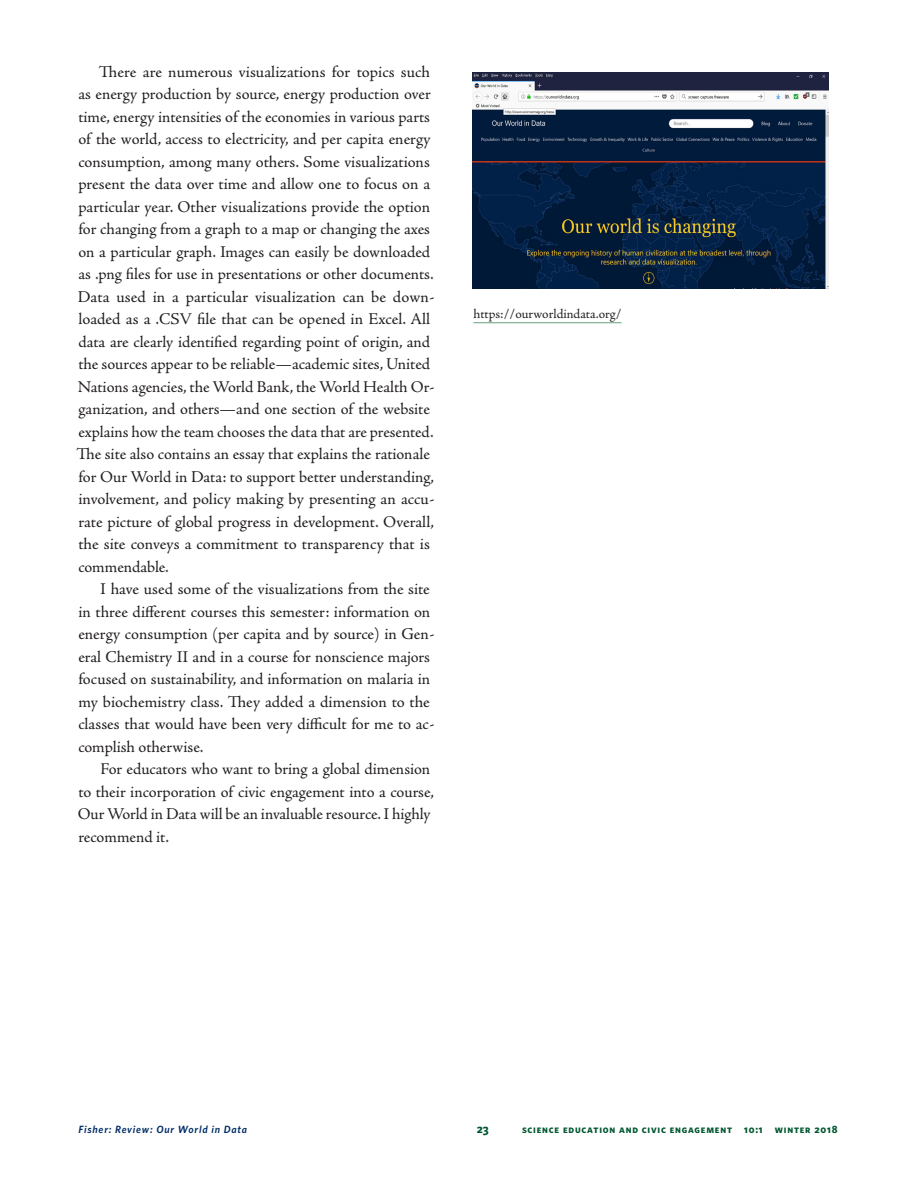
<style>
.page{position:relative;width:918px;height:1188px;background:#fff}
.page>*{position:absolute;margin:0;border:0;box-sizing:border-box;transform-origin:0 0}
.text{font:16.5px/22.5px "Adobe Jenson Pro";color:#231f20}
.references{font:13.5px "Adobe Jenson Pro";color:#231f20}
.t1{font:700 12.15px "Whitney";color:#005730}
.t2{font:700 10.5px "Whitney";letter-spacing:.075em;color:#005730}
.t3{font:italic 600 10.5px "Whitney";letter-spacing:.075em;color:#002d66}
</style>
<div class="page">
<img style="left:472px;top:72px;width:356px;height:216px">
<hr style="left:473px;top:322px;width:149px;height:1px;background:#66a17d">
<p class="text" style="left:76px;top:60px;width:360px;text-indent:22px">There are numerous visualizations for topics such as energy production by source, energy production over time, energy intensities of the economies in various parts of the world, access to electricity, and per capita energy consumption, among many others. Some visualizations present the data over time and allow one to focus on a particular year. Other visualizations provide the option for changing from a graph to a map or changing the axes on a particular graph. Images can easily be downloaded as .png files for use in presentations or other documents.<br>Data used in a particular visualization can be down&shy;loaded as a .CSV file that can be opened in Excel. All data are clearly identified regarding point of origin, and the sources appear to be reliable—academic sites, United Nations agencies, the World Bank, the World Health Or&shy;ganization, and others—and one section of the website explains how the team chooses the data that are presented.<br>The site also contains an essay that explains the rationale for Our World in Data: to support better understanding, involvement, and policy making by presenting an accu&shy;rate picture of global progress in development. Overall, the site conveys a commitment to transparency that is commendable.</p>
<p class="text" style="left:78px;top:578px;width:358px;text-indent:22px">I have used some of the visualizations from the site in three different courses this semester: information on energy consumption (per capita and by source) in Gen&shy;eral Chemistry II and in a course for nonscience majors focused on sustainability, and information on malaria in my biochemistry class. They added a dimension to the classes that would have been very difficult for me to ac&shy;complish otherwise.</p>
<p class="text" style="left:78px;top:758px;width:358px;text-indent:23px">For educators who want to bring a global dimension to their incorporation of civic engagement into a course, Our World in Data will be an invaluable resource. I highly recommend it.</p>
<p class="references" style="left:473px;top:306px;width:150px">https://ourworldindata.org/</p>
<p class="t3" style="left:79px;top:1123px;width:170px">Fisher: Review: Our World in Data</p>
<p class="t1" style="left:477px;top:1121px;width:14px">23</p>
<p class="t2" style="left:522px;top:1123px;width:317px">science education and civic engagement 10:1 winter 2018</p>
</div>
